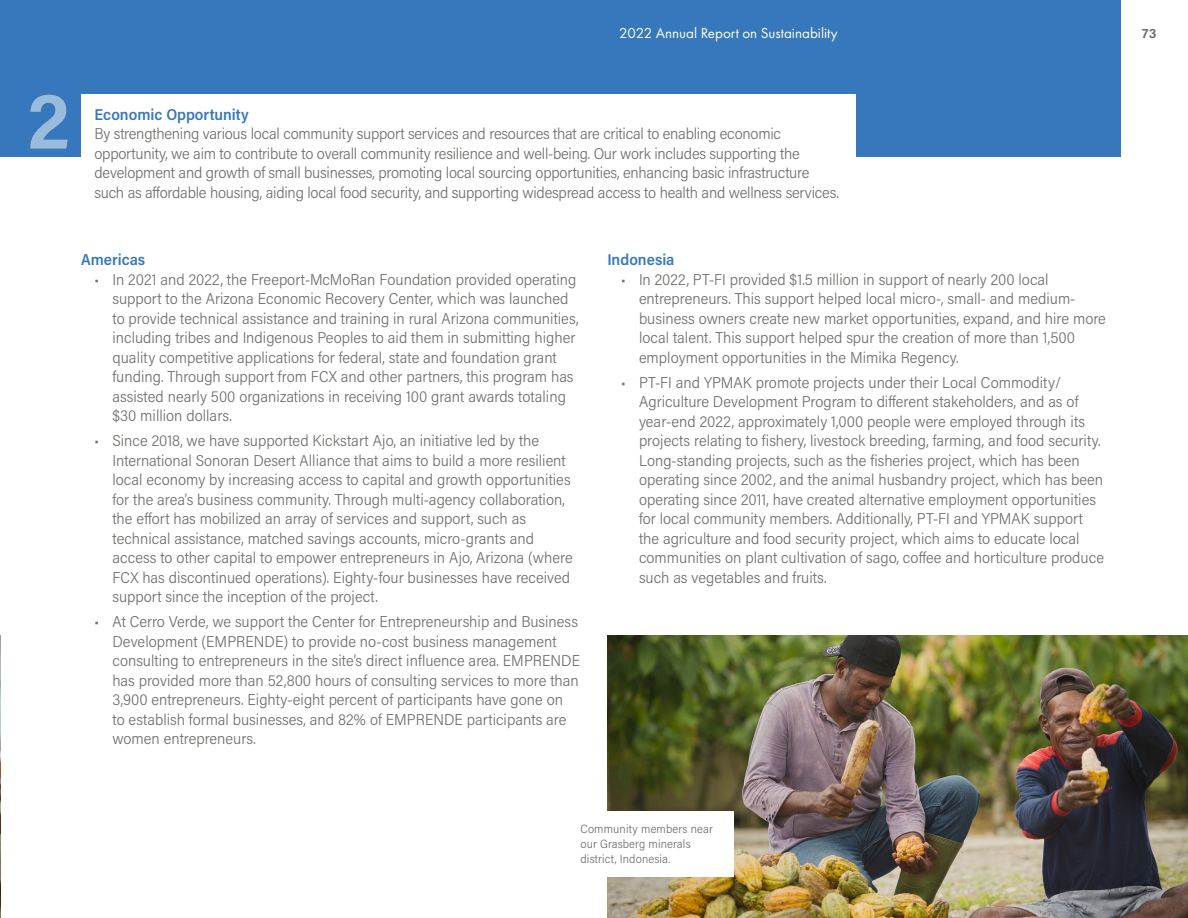
<style>
.page{position:relative;width:1188px;height:918px;background:#fff}
.page>*{position:absolute;margin:0;border:0;box-sizing:border-box;transform-origin:0 0}
.t1{font:700 77.7px "Acumin Pro Semi Cond";color:#9bbbde}
.Bulleted_Body{font:300 15.75px/19.5px "Acumin Pro Semi Cond";color:#6d6e6a}
.Body_Text{font:300 15.75px/19.5px "Acumin Pro Semi Cond";letter-spacing:-.015em;color:#6d6e6a}
.Subhead_3_-_ulc{font:600 15.75px "Acumin Pro Semi Cond";color:#3777bc}
.t2{font:15px "Futura PT";color:#fff}
.t3{font:700 13.5px "Acumin Pro Semi Cond";color:#6d6e6a}
.Photo_Caption{font:300 12px/15px "Acumin Pro Semi Cond";letter-spacing:.01em;color:#6d6e6a}
</style>
<div class="page">
<div style="left:0;top:0;width:1120px;height:157px;background:#3777bc"></div>
<div style="left:81px;top:94px;width:774px;height:118px;background:#fff"></div>
<img style="left:0;top:635px;width:1px;height:283px">
<img style="left:608px;top:635px;width:580px;height:283px">
<div style="left:567px;top:811px;width:166px;height:66px;background:#fff"></div>
<p class="t1" style="left:28px;top:67px;width:43px">2</p>
<p class="t2" style="left:619px;top:25px;width:220px">2022 Annual Report on Sustainability</p>
<p class="t3" style="left:1142px;top:23px;width:16px">73</p>
<p class="Subhead_3_-_ulc" style="left:94px;top:103px;width:156px">Economic Opportunity</p>
<p class="Body_Text" style="left:94px;top:123px;width:746px">By strengthening various local community support services and resources that are critical to enabling economic opportunity, we aim to contribute to overall community resilience and well-being. Our work includes supporting the development and growth of small businesses, promoting local sourcing opportunities, enhancing basic infrastructure such as affordable housing, aiding local food security, and supporting widespread access to health and wellness services.</p>
<p class="Subhead_3_-_ulc" style="left:81px;top:249px;width:66px">Americas</p>
<p class="Bulleted_Body" style="left:112px;top:269px;width:467px;text-indent:-18px">• In 2021 and 2022, the Freeport-McMoRan Foundation provided operating support to the Arizona Economic Recovery Center, which was launched to provide technical assistance and training in rural Arizona communities, including tribes and Indigenous Peoples to aid them in submitting higher quality competitive applications for federal, state and foundation grant funding. Through support from FCX and other partners, this program has assisted nearly 500 organizations in receiving 100 grant awards totaling $30 million dollars.</p>
<p class="Bulleted_Body" style="left:112px;top:430px;width:462px;text-indent:-18px">• Since 2018, we have supported Kickstart Ajo, an initiative led by the International Sonoran Desert Alliance that aims to build a more resilient local economy by increasing access to capital and growth opportunities for the area’s business community. Through multi-agency collaboration, the effort has mobilized an array of services and support, such as technical assistance, matched savings accounts, micro-grants and access to other capital to empower entrepreneurs in Ajo, Arizona (where FCX has discontinued operations). Eighty-four businesses have received support since the inception of the project.</p>
<p class="Bulleted_Body" style="left:112px;top:611px;width:469px;text-indent:-18px">• At Cerro Verde, we support the Center for Entrepreneurship and Business Development (EMPRENDE) to provide no-cost business management consulting to entrepreneurs in the site’s direct influence area. EMPRENDE has provided more than 52,800 hours of consulting services to more than 3,900 entrepreneurs. Eighty-eight percent of participants have gone on<br>to establish formal businesses, and 82% of EMPRENDE participants are women entrepreneurs.</p>
<p class="Subhead_3_-_ulc" style="left:608px;top:249px;width:69px">Indonesia</p>
<p class="Bulleted_Body" style="left:639px;top:269px;width:468px;text-indent:-18px">• In 2022, PT-FI provided $1.5 million in support of nearly 200 local entrepreneurs. This support helped local micro-, small- and medium&shy;business owners create new market opportunities, expand, and hire more local talent. This support helped spur the creation of more than 1,500 employment opportunities in the Mimika Regency.</p>
<p class="Bulleted_Body" style="left:639px;top:372px;width:466px;text-indent:-18px">• PT-FI and YPMAK promote projects under their Local Commodity/ Agriculture Development Program to different stakeholders, and as of year-end 2022, approximately 1,000 people were employed through its projects relating to fishery, livestock breeding, farming, and food security.<br>Long-standing projects, such as the fisheries project, which has been operating since 2002, and the animal husbandry project, which has been operating since 2011, have created alternative employment opportunities for local community members. Additionally, PT-FI and YPMAK support the agriculture and food security project, which aims to educate local communities on plant cultivation of sago, coffee and horticulture produce such as vegetables and fruits.</p>
<p class="Photo_Caption" style="left:580px;top:821px;width:134px">Community members near our Grasberg minerals district, Indonesia.</p>
</div>
